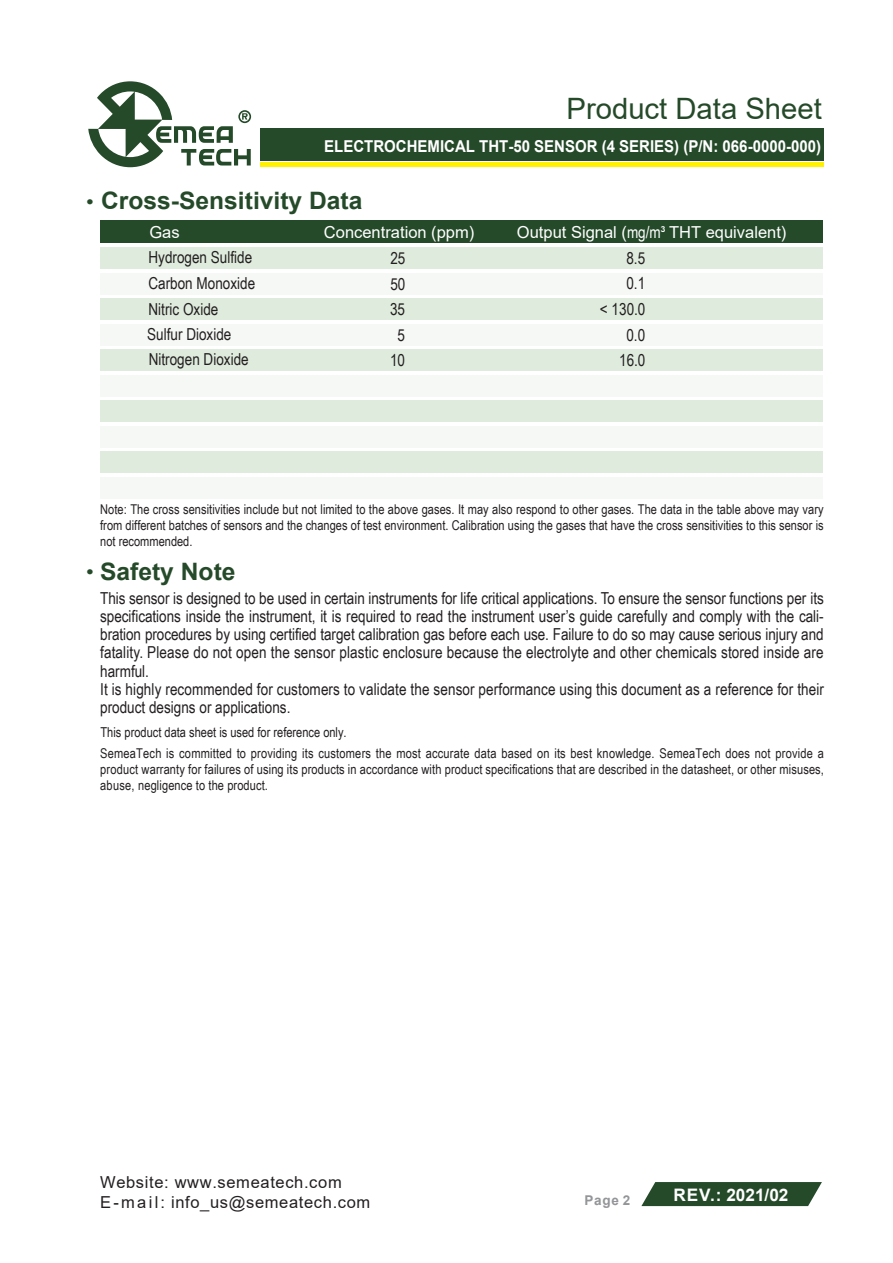
<style>
.page{position:relative;width:893px;height:1263px;background:#fff}
.page>*{position:absolute;margin:0;border:0;box-sizing:border-box;transform-origin:0 0}
.t1{font:29.4px "Arial";color:#254a29}
.t2{font:700 24px "Arial";color:#254a29}
.t3{font:700 17.25px "Arial";color:#fff}
.t4{font:16.5px/18.3px "Arial Narrow";color:#231f20;text-align:center}
.t5{font:16.5px "Arial";color:#fff}
.t6{font:16.5px/19.8px "Arial";letter-spacing:.04em;color:#231f20}
.t7{font:700 16.35px "Arial";color:#fff;scale:.92 1}
.t8{font:13.65px "Arial Narrow";color:#231f20}
.t9{font:13.5px/16.2px "Arial Narrow";letter-spacing:.005em;color:#231f20;text-align:justify}
.t10{font:700 13.5px "Arial";color:#939598}
.s1{font-family:"Microsoft Ya Hei";font-size:18.75px}
.s2{font-family:"Arial Narrow"}
</style>
<div class="page">
<div style="left:260px;top:128px;width:564px;height:33px;background:#254a29"></div>
<div style="left:100px;top:221px;width:723px;height:22px;background:#254a29"></div>
<svg style="left:641px;top:1182px;width:181px;height:24px;background:#36583a"></svg>
<div style="left:260px;top:162px;width:564px;height:5px;background:#fff101"></div>
<div style="left:100px;top:247px;width:723px;height:22px;background:#dfecdd"></div>
<div style="left:100px;top:273px;width:723px;height:21px;background:#f5f8f5"></div>
<div style="left:100px;top:299px;width:723px;height:21px;background:#dfecdd"></div>
<div style="left:100px;top:324px;width:723px;height:21px;background:#f5f8f5"></div>
<div style="left:100px;top:350px;width:723px;height:21px;background:#dfecdd"></div>
<div style="left:100px;top:401px;width:723px;height:21px;background:#dfecdd"></div>
<div style="left:100px;top:452px;width:723px;height:21px;background:#dfecdd"></div>
<div style="left:100px;top:426px;width:723px;height:21px;background:#f5f8f5"></div>
<div style="left:100px;top:477px;width:723px;height:21px;background:#f5f8f5"></div>
<div style="left:100px;top:375px;width:723px;height:21px;background:#f5f8f5"></div>
<svg style="left:88px;top:81px;width:163px;height:86px"></svg>
<h1 class="t1" style="left:567px;top:89px;width:257px">Product Data Sheet</h1>
<p class="t7" style="left:324px;top:135px;width:541px">ELECTROCHEMICAL THT-50 SENSOR (4 SERIES) (P/N: 066-0000-000)</p>
<h2 class="t2" style="left:86px;top:184px;width:278px"><span class="s1">·</span> Cross-Sensitivity Data</h2>
<p class="t5" style="left:149px;top:221px;width:32px">Gas</p>
<p class="t5" style="left:324px;top:221px;width:152px">Concentration (ppm)</p>
<p class="t4" style="left:148px;top:248px;width:105px">Hydrogen Sulfide</p>
<p class="t4" style="left:148px;top:274px;width:108px">Carbon Monoxide</p>
<p class="t4" style="left:148px;top:300px;width:71px">Nitric Oxide</p>
<p class="t4" style="left:147px;top:325px;width:86px">Sulfur Dioxide</p>
<p class="t4" style="left:149px;top:350px;width:102px">Nitrogen Dioxide</p>
<p class="t4" style="left:390px;top:249px;width:17px">25</p>
<p class="t4" style="left:390px;top:271px;width:17px;line-height:25.3px">50<br>35<br>5</p>
<p class="t4" style="left:390px;top:351px;width:17px">10</p>
<p class="t5" style="left:517px;top:221px;width:271px">Output Signal (<span class="s2">mg/m³</span> THT equivalent)</p>
<p class="t4" style="left:600px;top:245px;width:47px;line-height:25.5px;text-align:right">8.5<br>0.1<br>&lt; 130.0<br>0.0<br>16.0</p>
<p class="t9" style="left:100px;top:500px;width:725px">Note: The cross sensitivities include but not limited to the above gases. It may also respond to other gases. The data in the table above may vary from different batches of sensors and the changes of test environment. Calibration using the gases that have the cross sensitivities to this sensor is not recommended.</p>
<h2 class="t2" style="left:86px;top:554px;width:151px"><span class="s1">·</span> Safety Note</h2>
<p class="t4" style="left:100px;top:588px;width:725px;text-align:left">This sensor is designed to be used in certain instruments for life critical applications. To ensure the sensor functions per its specifications inside the instrument, it is required to read the instrument user’s guide carefully and comply with the cali&shy;bration procedures by using certified target calibration gas before each use. Failure to do so may cause serious injury and fatality. Please do not open the sensor plastic enclosure because the electrolyte and other chemicals stored inside are harmful.<br>It is highly recommended for customers to validate the sensor performance using this document as a reference for their product designs or applications.</p>
<p class="t9" style="left:100px;top:745px;width:725px">SemeaTech is committed to providing its customers the most accurate data based on its best knowledge. SemeaTech does not provide a product warranty for failures of using its products in accordance with product specifications that are described in the datasheet, or other misuses, abuse, negligence to the product.</p>
<p class="t8" style="left:101px;top:723px;width:248px">This product data sheet is used for reference only.</p>
<p class="t6" style="left:100px;top:1172px;width:272px">Website: www.semeatech.com<br>E-mail: info_us@semeatech.com</p>
<p class="t10" style="left:585px;top:1190px;width:47px">Page 2</p>
<p class="t3" style="left:673px;top:1182px;width:117px">REV.: 2021/02</p>
</div>
